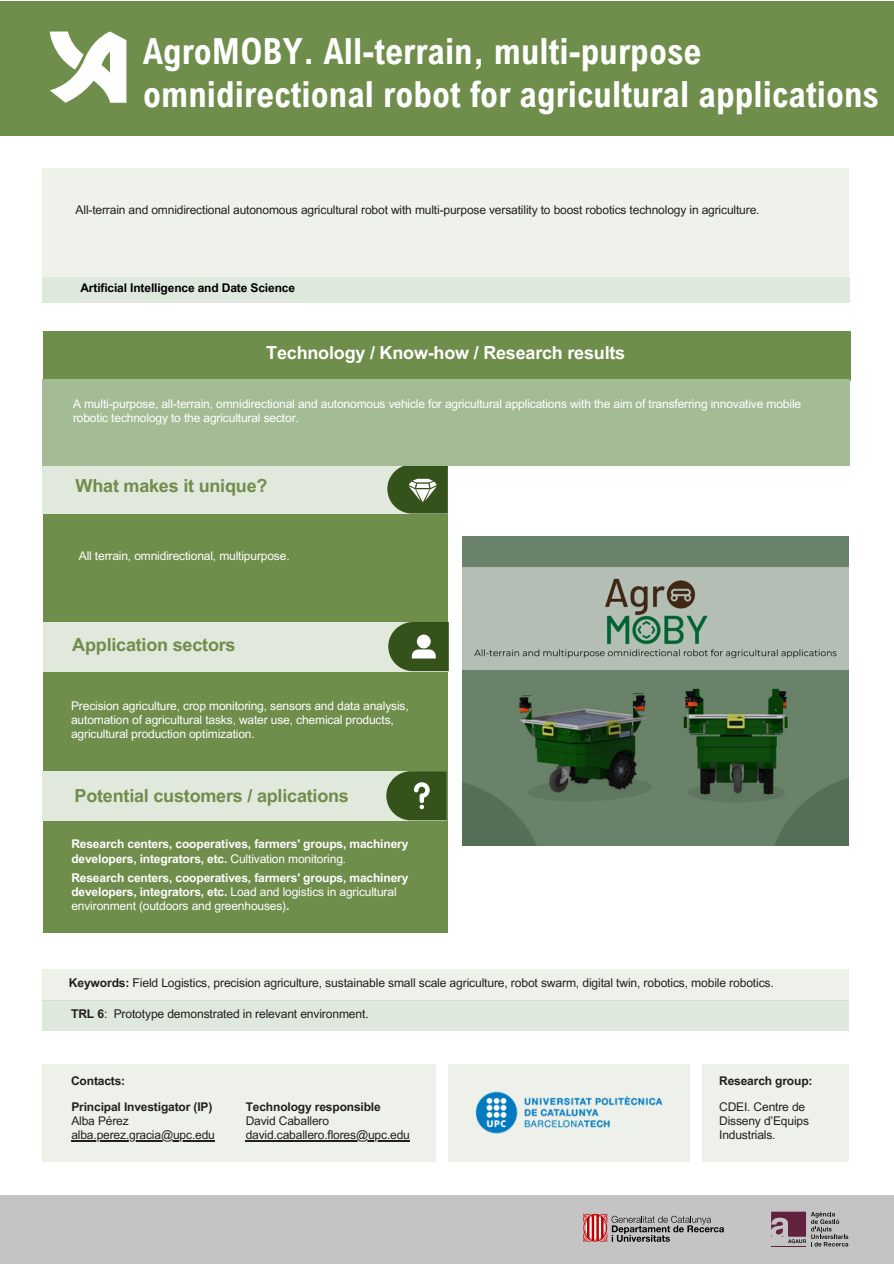
<style>
.page{position:relative;width:894px;height:1264px;background:#fff}
.page>*{position:absolute;margin:0;border:0;box-sizing:border-box;transform-origin:0 0}
.t1{font:700 36px/42.8px "Arial Nova Cond";color:#fff}
.t2{font:700 18px "Arial MT Pro";letter-spacing:-.01em;color:#6f8d4b}
.t3{font:700 18px "Arial MT Pro";letter-spacing:-.01em;color:#fff}
.t4{font:12.15px "Arial MT Pro";letter-spacing:-.01em;color:#231f20}
.t5{font:12px/14px "Arial MT Pro";letter-spacing:-.01em;color:#fff}
.t6{font:700 12px/14px "Arial MT Pro";letter-spacing:-.01em;color:#fff}
.t7{font:12px/14px "Arial MT Pro";letter-spacing:-.01em;color:#231f20}
.t8{font:700 12px "Arial MT Pro";letter-spacing:-.01em;color:#231f20}
.t9{font:700 12px "Arial MT Pro";letter-spacing:-.01em;color:#000}
.s1{font-weight:400}
.s2{font-weight:700}
</style>
<div class="page">
<div style="left:0;top:1195px;width:893px;height:68px;background:#c4c4c4"></div>
<svg style="left:583px;top:1213px;width:140px;height:28px"></svg>
<svg style="left:771px;top:1211px;width:77px;height:35px"></svg>
<hr style="left:770px;top:1245px;width:35px;height:1px;background:#632140">
<div style="left:0;top:1px;width:893px;height:135px;background:#6f8d4b"></div>
<div style="left:43px;top:512px;width:404px;height:420px;background:#6f8d4b"></div>
<div style="left:43px;top:331px;width:807px;height:49px;background:#6f8d4b"></div>
<div style="left:43px;top:464px;width:405px;height:49px;background:#e1e8dc"></div>
<svg style="left:387px;top:465px;width:60px;height:48px;background:#5a7345"></svg>
<div style="left:43px;top:379px;width:806px;height:86px;background:#a4bc96"></div>
<div style="left:43px;top:1000px;width:805px;height:30px;background:#dfe8dd"></div>
<div style="left:43px;top:969px;width:805px;height:31px;background:#eef1e9"></div>
<svg style="left:50px;top:32px;width:76px;height:71px"></svg>
<div style="left:43px;top:168px;width:805px;height:109px;background:#eef2eb"></div>
<div style="left:43px;top:277px;width:806px;height:26px;background:#dfe8dd"></div>
<div style="left:448px;top:1064px;width:241px;height:97px;background:#eef1e9"></div>
<div style="left:43px;top:1064px;width:393px;height:97px;background:#eef1e9"></div>
<hr style="left:71px;top:1140px;width:144px;height:1px;background:#231f20">
<hr style="left:246px;top:1140px;width:163px;height:1px;background:#231f20">
<div style="left:702px;top:1064px;width:146px;height:97px;background:#eef1e9"></div>
<img style="left:475px;top:1091px;width:188px;height:43px">
<div style="left:44px;top:622px;width:404px;height:49px;background:#e1e8dc"></div>
<svg style="left:388px;top:622px;width:60px;height:49px;background:#5c7447"></svg>
<div style="left:43px;top:771px;width:403px;height:49px;background:#e1e8dc"></div>
<svg style="left:386px;top:771px;width:60px;height:49px;background:#506a3a"></svg>
<img style="left:462px;top:536px;width:386px;height:309px">
<p class="t1" style="left:143px;top:29px;width:737px">AgroMOBY. All-terrain, multi-purpose omnidirectional robot for agricultural applications</p>
<p class="t7" style="left:76px;top:204px;width:685px">All-terrain and omnidirectional autonomous agricultural robot with multi-purpose versatility to boost robotics technology in agriculture.</p>
<p class="t9" style="left:80px;top:283px;width:216px">Artificial Intelligence and Date Science</p>
<h2 class="t3" style="left:266px;top:345px;width:360px">Technology / Know-how / Research results</h2>
<h3 class="t5" style="left:73px;top:398px;width:729px">A multi-purpose, all-terrain, omnidirectional and autonomous vehicle for agricultural applications with the aim of transferring innovative mobile robotic technology to the agricultural sector.</h3>
<p class="t2" style="left:76px;top:478px;width:193px">What makes it unique?</p>
<p class="t5" style="left:79px;top:550px;width:212px">All terrain, omnidirectional, multipurpose.</p>
<h2 class="t2" style="left:72px;top:637px;width:165px">Application sectors</h2>
<p class="t5" style="left:71px;top:700px;width:339px">Precision agriculture, crop monitoring, sensors and data analysis, automation of agricultural tasks, water use, chemical products, agricultural production optimization.</p>
<p class="t2" style="left:75px;top:788px;width:276px">Potential customers / aplications</p>
<p class="t6" style="left:71px;top:838px;width:338px">Research centers, cooperatives, farmers' groups, machinery developers, integrators, etc. <span class="s1">Cultivation monitoring.</span></p>
<p class="t6" style="left:71px;top:872px;width:338px">Research centers, cooperatives, farmers' groups, machinery developers, integrators, etc. <span class="s1">Load and logistics in agricultural environment (outdoors and greenhouses)</span>.</p>
<h1 class="t4" style="left:69px;top:978px;width:706px"><span class="s2">Keywords:</span> Field Logistics, precision agriculture, sustainable small scale agriculture, robot swarm, digital twin, robotics, mobile robotics.</h1>
<p class="t4" style="left:71px;top:1009px;width:299px"><span class="s2">TRL 6</span>: Prototype demonstrated in relevant environment.</p>
<p class="t8" style="left:71px;top:1076px;width:56px">Contacts:</p>
<h3 class="t8" style="left:71px;top:1102px;width:142px">Principal Investigator (IP)</h3>
<h2 class="t7" style="left:71px;top:1115px;width:59px">Alba Pérez</h2>
<p class="t7" style="left:71px;top:1129px;width:145px">alba.perez.gracia@upc.edu</p>
<h2 class="t8" style="left:246px;top:1102px;width:137px">Technology responsible</h2>
<p class="t7" style="left:246px;top:1115px;width:85px">David Caballero</p>
<p class="t7" style="left:246px;top:1129px;width:166px">david.caballero.flores@upc.edu</p>
<p class="t8" style="left:719px;top:1076px;width:95px">Research group:</p>
<p class="t7" style="left:719px;top:1101px;width:91px">CDEI. Centre de<br>Disseny d’Equips<br>Industrials.</p>
</div>
